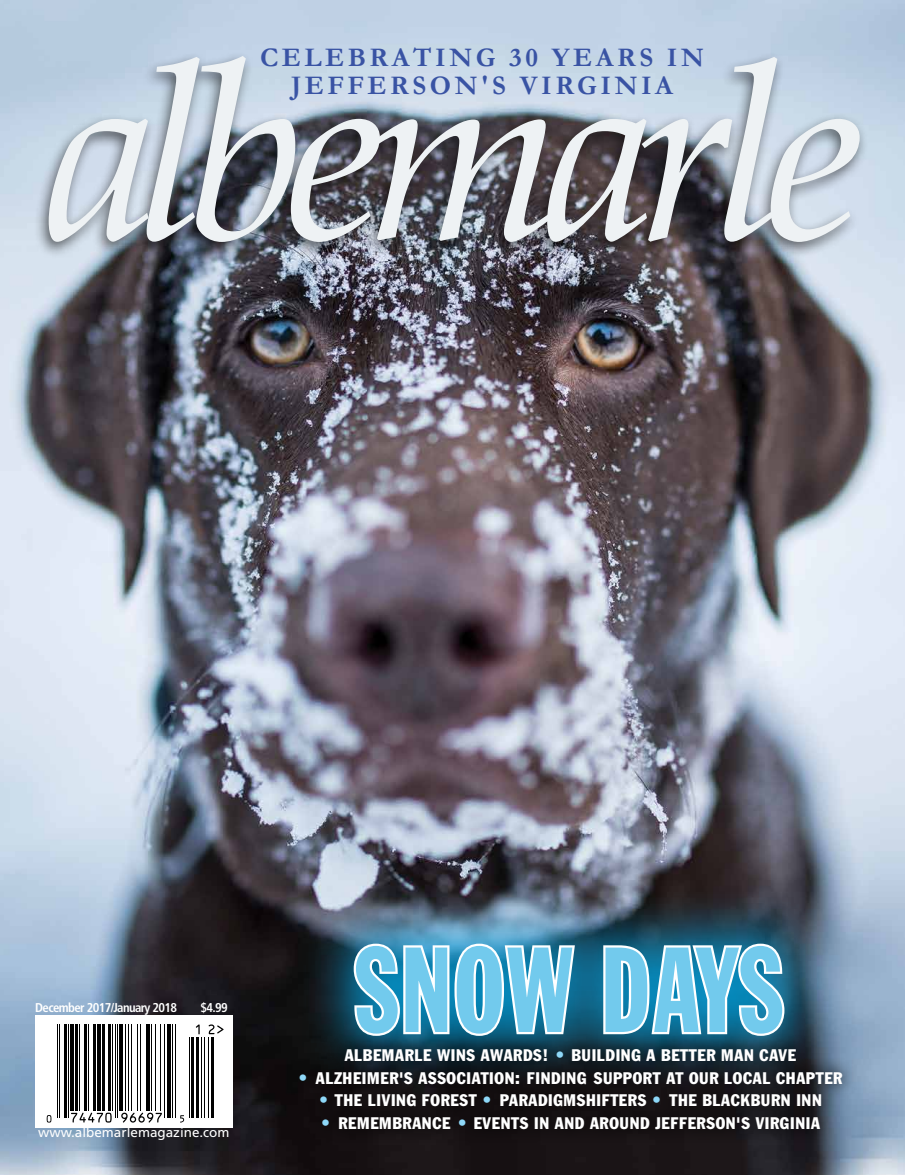
<style>
.page{position:relative;width:905px;height:1175px;background:#fff}
.page>*{position:absolute;margin:0;border:0;box-sizing:border-box;transform-origin:0 0}
.t1{font:italic 252px "Palatino";letter-spacing:-.075em;color:#eef2f4}
.t2{font:118.5px "Franklin Gothic Extra Cond";letter-spacing:.02em;color:#72caed}
.t3{font:700 27px/28.5px "Garamond";letter-spacing:.13em;color:#3953a4;text-align:center}
.t4{font:condensed 16.5px "Franklin Gothic";letter-spacing:.04em;color:#fff}
.t5{font:13.5px "Frutiger";color:#fff}
.t6{font:700 condensed 12.75px "Frutiger";letter-spacing:-.05em;color:#fff}
.s1{font-size:18px;color:#8ed8f8}
.s2{font-size:18px}
</style>
<div class="page">
<img style="left:0;top:0;width:904px;height:1174px">
<div style="left:34px;top:51px;width:834px;height:208px;background:#000;opacity:.59"></div>
<div style="left:35px;top:1015px;width:197px;height:112px;background:#fff"></div>
<svg style="left:180px;top:1115px;width:4px;height:7px"></svg>
<svg style="left:47px;top:1115px;width:4px;height:7px"></svg>
<svg style="left:71px;top:1112px;width:41px;height:10px"></svg>
<svg style="left:121px;top:1112px;width:41px;height:10px"></svg>
<hr style="left:57px;top:1024px;width:1px;height:93px;background:#000">
<hr style="left:59px;top:1024px;width:1px;height:93px;background:#000">
<hr style="left:64px;top:1024px;width:3px;height:93px;background:#000">
<hr style="left:68px;top:1024px;width:1px;height:93px;background:#000">
<hr style="left:71px;top:1024px;width:3px;height:86px;background:#000">
<hr style="left:76px;top:1024px;width:2px;height:86px;background:#000">
<hr style="left:79px;top:1024px;width:1px;height:86px;background:#000">
<hr style="left:84px;top:1024px;width:3px;height:86px;background:#000">
<hr style="left:88px;top:1024px;width:1px;height:86px;background:#000">
<hr style="left:93px;top:1024px;width:2px;height:86px;background:#000">
<hr style="left:97px;top:1024px;width:3px;height:86px;background:#000">
<hr style="left:102px;top:1024px;width:2px;height:86px;background:#000">
<hr style="left:108px;top:1024px;width:2px;height:86px;background:#000">
<hr style="left:112px;top:1024px;width:1px;height:86px;background:#000">
<hr style="left:115px;top:1024px;width:1px;height:93px;background:#000">
<hr style="left:117px;top:1024px;width:1px;height:93px;background:#000">
<hr style="left:120px;top:1024px;width:3px;height:86px;background:#000">
<hr style="left:125px;top:1024px;width:1px;height:86px;background:#000">
<hr style="left:128px;top:1024px;width:1px;height:86px;background:#000">
<hr style="left:131px;top:1024px;width:1px;height:86px;background:#000">
<hr style="left:137px;top:1024px;width:1px;height:86px;background:#000">
<hr style="left:140px;top:1024px;width:1px;height:86px;background:#000">
<hr style="left:146px;top:1024px;width:3px;height:86px;background:#000">
<hr style="left:151px;top:1024px;width:1px;height:86px;background:#000">
<hr style="left:155px;top:1024px;width:1px;height:86px;background:#000">
<hr style="left:160px;top:1024px;width:1px;height:86px;background:#000">
<hr style="left:164px;top:1024px;width:1px;height:93px;background:#000">
<hr style="left:167px;top:1024px;width:4px;height:93px;background:#000">
<hr style="left:172px;top:1024px;width:1px;height:93px;background:#000">
<hr style="left:175px;top:1024px;width:1px;height:93px;background:#000">
<svg style="left:195px;top:1024px;width:5px;height:10px"></svg>
<hr style="left:189px;top:1037px;width:1px;height:80px;background:#000">
<hr style="left:191px;top:1037px;width:2px;height:80px;background:#000">
<hr style="left:196px;top:1037px;width:2px;height:80px;background:#000">
<hr style="left:201px;top:1037px;width:1px;height:80px;background:#000">
<hr style="left:204px;top:1037px;width:1px;height:80px;background:#000">
<hr style="left:208px;top:1037px;width:1px;height:80px;background:#000">
<hr style="left:211px;top:1037px;width:3px;height:80px;background:#000">
<svg style="left:208px;top:1024px;width:16px;height:10px"></svg>
<div style="left:298px;top:888px;width:542px;height:203px;background:#00aeef;opacity:.75"></div>
<svg style="left:351px;top:941px;width:226px;height:93px"></svg>
<svg style="left:601px;top:941px;width:185px;height:93px"></svg>
<svg style="left:285px;top:1034px;width:572px;height:109px;background:#182027"></svg>
<h3 class="t3" style="left:260px;top:42px;width:445px">CELEBRATING 30 YEARS IN<br>JEFFERSON'S VIRGINIA</h3>
<h1 class="t1" style="left:44px;top:-59px;width:821px">albemarle</h1>
<p class="t6" style="left:35px;top:999px;width:143px">December 2017/January 2018</p>
<p class="t6" style="left:201px;top:999px;width:29px">$4.99</p>
<p class="t5" style="left:38px;top:1124px;width:193px">www.albemarlemagazine.com</p>
<h2 class="t2" style="left:355px;top:927px;width:430px">SNOW DAYS</h2>
<p class="t4" style="left:345px;top:1045px;width:453px">ALBEMARLE WINS AWARDS! <span class="s1">•</span> BUILDING A BETTER MAN CAVE</p>
<p class="t4" style="left:298px;top:1067px;width:545px"><span class="s1">•</span> ALZHEIMER'S ASSOCIATION<span class="s2">:</span> FINDING SUPPORT AT OUR LOCAL CHAPTER</p>
<p class="t4" style="left:319px;top:1090px;width:504px"><span class="s1">•</span> THE LIVING FOREST <span class="s1">•</span> PARADIGMSHIFTERS <span class="s1">•</span> THE BLACKBURN INN</p>
<p class="t4" style="left:321px;top:1112px;width:500px"><span class="s1">•</span> REMEMBRANCE <span class="s1">•</span> EVENTS IN AND AROUND JEFFERSON'S VIRGINIA</p>
</div>
